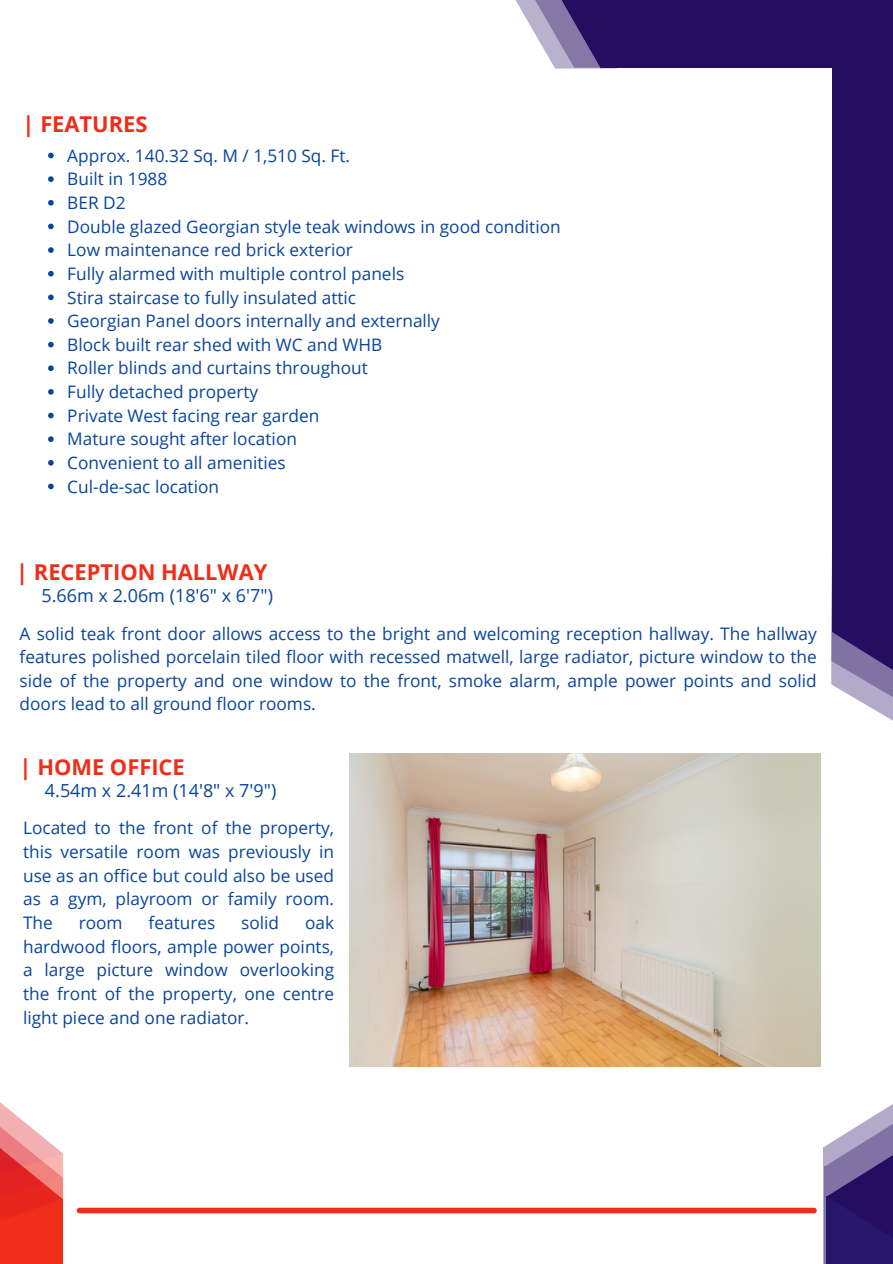
<style>
.page{position:relative;width:893px;height:1264px;background:#fff}
.page>*{position:absolute;margin:0;border:0;box-sizing:border-box;transform-origin:0 0}
.t1{font:700 21.9px "Open Sans";color:#ef2d19}
.t2{font:18px "Open Sans";color:#08459d}
.t3{font:17.25px/23.7px "Open Sans";color:#08459d;text-align:justify}
</style>
<div class="page">
<svg style="left:515px;top:0;width:13px;height:21px"></svg>
<svg style="left:528px;top:0;width:27px;height:68px;fill:#b9b2cd"></svg>
<div style="left:602px;top:0;width:290px;height:68px;background:#250e62"></div>
<svg style="left:831px;top:559px;width:61px;height:161px"></svg>
<div style="left:832px;top:0;width:60px;height:631px;background:#250e62"></div>
<svg style="left:832px;top:631px;width:60px;height:60px;background:#6d5d96"></svg>
<svg style="left:555px;top:0;width:62px;height:69px"></svg>
<div style="left:823px;top:1166px;width:69px;height:97px;background:#28186c"></div>
<svg style="left:823px;top:1104px;width:69px;height:144px"></svg>
<div style="left:79px;top:1207px;width:735px;height:6px;background:#ef2d19"></div>
<svg style="left:0;top:1102px;width:63px;height:161px"></svg>
<svg style="left:48px;top:153px;width:6px;height:5px"></svg>
<svg style="left:48px;top:176px;width:6px;height:6px"></svg>
<svg style="left:48px;top:200px;width:6px;height:6px"></svg>
<svg style="left:48px;top:224px;width:6px;height:5px"></svg>
<svg style="left:48px;top:247px;width:6px;height:6px"></svg>
<svg style="left:48px;top:271px;width:6px;height:5px"></svg>
<svg style="left:48px;top:294px;width:6px;height:6px"></svg>
<svg style="left:48px;top:318px;width:6px;height:6px"></svg>
<svg style="left:48px;top:342px;width:6px;height:5px"></svg>
<svg style="left:48px;top:365px;width:6px;height:6px"></svg>
<svg style="left:48px;top:389px;width:6px;height:6px"></svg>
<svg style="left:48px;top:413px;width:6px;height:5px"></svg>
<svg style="left:48px;top:436px;width:6px;height:6px"></svg>
<svg style="left:48px;top:460px;width:6px;height:5px"></svg>
<svg style="left:48px;top:483px;width:6px;height:6px"></svg>
<img style="left:350px;top:753px;width:470px;height:313px">
<p class="t1" style="left:23px;top:108px;width:126px">| FEATURES</p>
<p class="t3" style="left:67px;top:143px;width:284px">Approx. 140.32 Sq. M / 1,510 Sq. Ft.</p>
<h1 class="t3" style="left:67px;top:167px;width:101px">Built in 1988</h1>
<p class="t3" style="left:67px;top:190px;width:60px">BER D2</p>
<p class="t3" style="left:67px;top:214px;width:495px">Double glazed Georgian style teak windows in good condition</p>
<p class="t3" style="left:67px;top:238px;width:287px">Low maintenance red brick exterior</p>
<p class="t3" style="left:67px;top:261px;width:338px">Fully alarmed with multiple control panels</p>
<p class="t3" style="left:67px;top:285px;width:290px">Stira staircase to fully insulated attic</p>
<p class="t3" style="left:67px;top:308px;width:374px">Georgian Panel doors internally and externally</p>
<p class="t3" style="left:67px;top:332px;width:316px">Block built rear shed with WC and WHB</p>
<p class="t3" style="left:67px;top:356px;width:302px">Roller blinds and curtains throughout</p>
<p class="t3" style="left:67px;top:379px;width:192px">Fully detached property</p>
<p class="t3" style="left:67px;top:403px;width:253px">Private West facing rear garden</p>
<p class="t3" style="left:67px;top:427px;width:231px">Mature sought after location</p>
<p class="t3" style="left:67px;top:450px;width:220px">Convenient to all amenities</p>
<p class="t3" style="left:67px;top:474px;width:153px">Cul-de-sac location</p>
<h1 class="t1" style="left:16px;top:556px;width:253px">| RECEPTION HALLWAY</h1>
<p class="t2" style="left:41px;top:582px;width:233px">5.66m x 2.06m (18'6" x 6'7")</p>
<p class="t3" style="left:20px;top:621px;width:798px">A solid teak front door allows access to the bright and welcoming reception hallway. The hallway features polished porcelain tiled floor with recessed matwell, large radiator, picture window to the side of the property and one window to the front, smoke alarm, ample power points and solid doors lead to all ground floor rooms.</p>
<p class="t1" style="left:20px;top:751px;width:166px">| HOME OFFICE</p>
<h1 class="t2" style="left:45px;top:777px;width:233px">4.54m x 2.41m (14'8" x 7'9")</h1>
<p class="t3" style="left:23px;top:815px;width:312px">Located to the front of the property, this versatile room was previously in use as an office but could also be used as a gym, playroom or family room.<br>The</p>
<p class="t3" style="left:79px;top:910px;width:45px">room</p>
<p class="t3" style="left:149px;top:910px;width:68px">features</p>
<p class="t3" style="left:241px;top:910px;width:39px">solid</p>
<p class="t3" style="left:23px;top:910px;width:312px;text-indent:282px">oak hardwood floors, ample power points, a large picture window overlooking the front of the property, one centre light piece and one radiator.</p>
</div>
